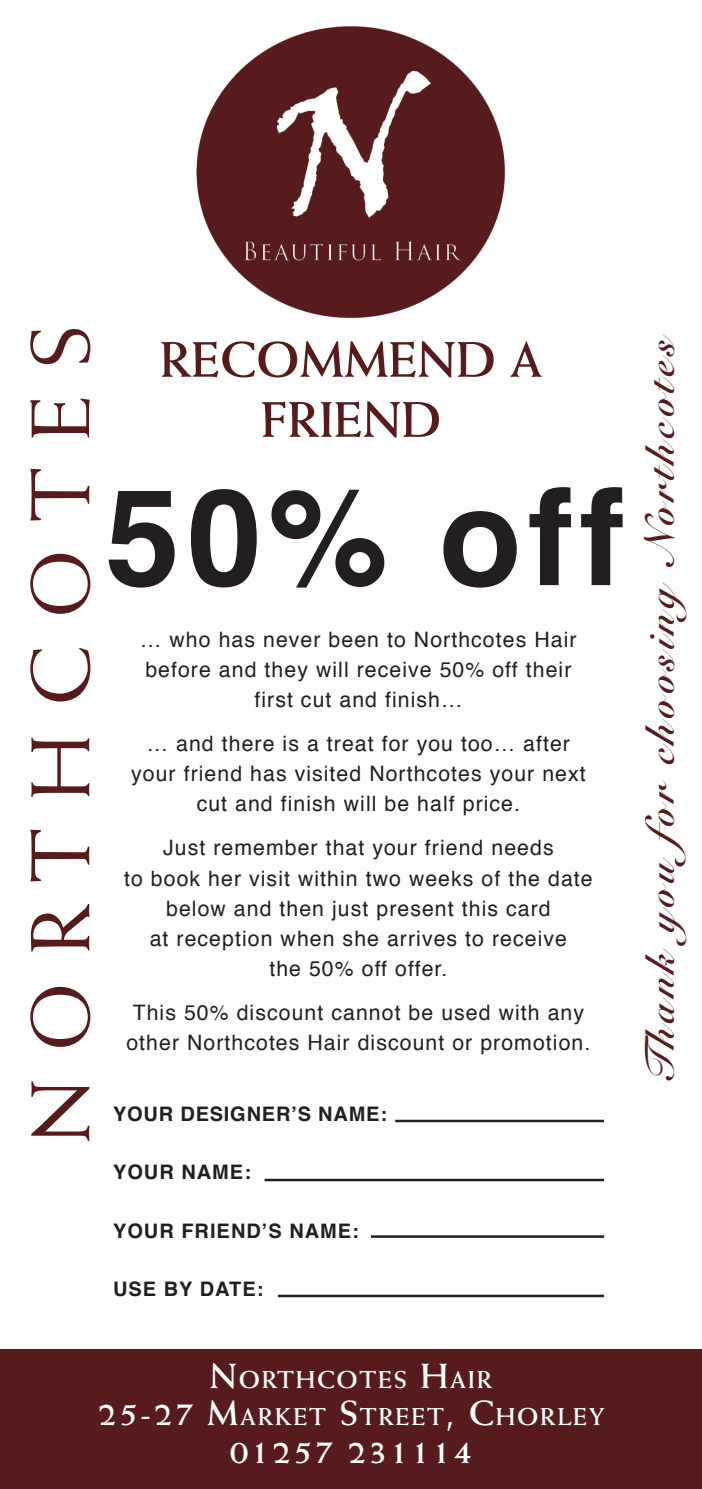
<style>
.page{position:relative;width:702px;height:1489px;background:#fff}
.page>*{position:absolute;margin:0;border:0;box-sizing:border-box;transform-origin:0 0}
.t1{font:700 134.75px "Helvetica";color:#231f20}
.t2{font:700 50px/60px "Weiss";color:#571b1e;text-align:center}
.t3{font:700 42.5px "Snell BT";color:#571b1e}
.t4{font:700 35px "Weiss";letter-spacing:.05em;color:#fff}
.t5{font:700 24.5px/37.5px "Weiss";letter-spacing:.07em;color:#fff;text-align:center}
.t6{font:21.25px/30px "Helvetica";letter-spacing:.05em;color:#231f20;text-align:center}
.t7{font:700 20px "Helvetica";letter-spacing:.05em;color:#231f20}
.s1{font-size:35px}
</style>
<div class="page">
<img style="left:196px;top:26px;width:309px;height:293px">
<div style="left:0;top:1349px;width:702px;height:139px;background:#571b1e"></div>
<svg style="left:30px;top:329px;width:60px;height:811px"></svg>
<hr style="left:395px;top:1119px;width:209px;height:3px;background:#231f20">
<hr style="left:264px;top:1178px;width:340px;height:3px;background:#231f20">
<hr style="left:371px;top:1235px;width:233px;height:2px;background:#231f20">
<hr style="left:278px;top:1294px;width:326px;height:3px;background:#231f20">
<h2 class="t2" style="left:160px;top:329px;width:384px">RECOMMEND A<br>FRIEND</h2>
<h1 class="t1" style="left:105px;top:429px;width:521px">50% OFF</h1>
<p class="t6" style="left:140px;top:625px;width:438px">… who has never been to Northcotes Hair before and they will receive 50% off their first cut and finish…</p>
<p class="t6" style="left:131px;top:729px;width:456px">… and there is a treat for you too… after your friend has visited Northcotes your next cut and finish will be half price.</p>
<p class="t6" style="left:124px;top:833px;width:470px">Just remember that your friend needs<br>to book her visit within two weeks of the date below and then just present this card<br>at reception when she arrives to receive<br>the 50% off offer.</p>
<p class="t6" style="left:126px;top:997px;width:465px;text-align:left">This 50% discount cannot be used with any other Northcotes Hair discount or promotion.</p>
<p class="t7" style="left:113px;top:1097px;width:275px">YOUR DESIGNER’S NAME:</p>
<p class="t7" style="left:113px;top:1156px;width:139px">YOUR NAME:</p>
<p class="t7" style="left:113px;top:1214px;width:247px">YOUR FRIEND’S NAME:</p>
<p class="t7" style="left:113px;top:1272px;width:152px">USE BY DATE:</p>
<h3 class="t3" style="left:633px;top:1075px;width:761px;rotate:-90deg">Thank you for choosingNorthcotes</h3>
<p class="t5" style="left:97px;top:1359px;width:508px"><span class="s1">N</span>ORTHCOTES <span class="s1">H</span>AIR<br><span class="s1">25-27 M</span>ARKET <span class="s1">S</span>TREET<span class="s1">, C</span>HORLEY</p>
<h3 class="t4" style="left:229px;top:1429px;width:245px">01257 231114</h3>
</div>
